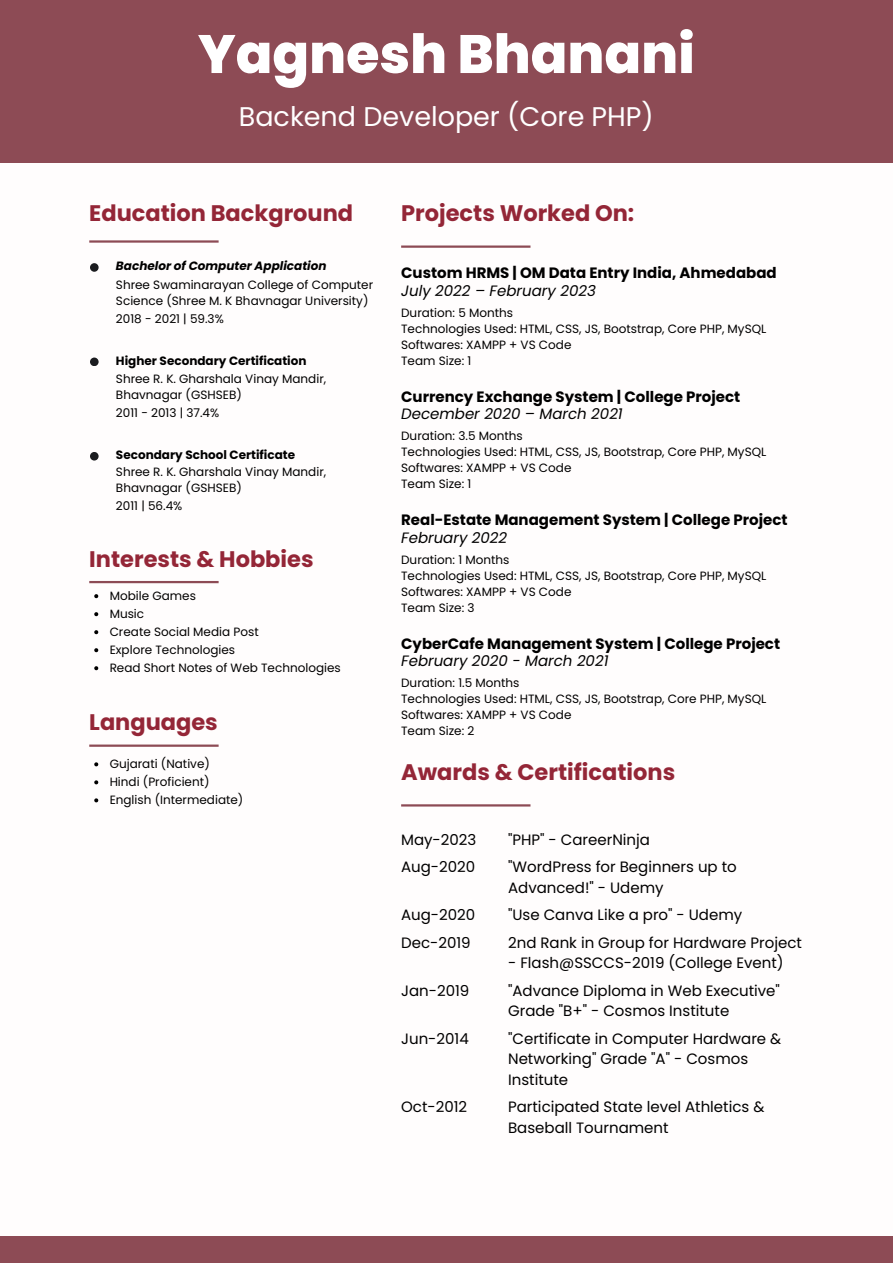
<style>
.page{position:relative;width:893px;height:1264px;background:#fff}
.page>*{position:absolute;margin:0;border:0;box-sizing:border-box;transform-origin:0 0}
.t1{font:800 54px "Poppins";color:#fff}
.t2{font:27px "Poppins";color:#fff}
.t3{font:700 22.5px "Poppins";color:#942637}
.t4{font:15px/20.2px "Poppins";color:#000}
.t5{font:700 15px "Poppins";color:#000}
.t6{font:italic 15px "Poppins";color:#000}
.t7{font:12px/16px "Poppins";color:#000}
.t8{font:700 12px "Poppins";color:#000}
.t9{font:italic 700 12px "Poppins";color:#000}
</style>
<div class="page">
<div style="left:0;top:0;width:892px;height:162px;background:#8d4b55"></div>
<div style="left:0;top:1235px;width:892px;height:27px;background:#8d4b55"></div>
<hr style="left:401px;top:804px;width:129px;height:2px;background:#8d4b55">
<hr style="left:401px;top:245px;width:129px;height:3px;background:#8d4b55">
<hr style="left:89px;top:240px;width:129px;height:3px;background:#8d4b55">
<div style="left:90px;top:263px;width:9px;height:9px;background:#1b1c1f;border-radius:50%"></div>
<div style="left:90px;top:452px;width:9px;height:8px;background:#1b1c1f;border-radius:50%"></div>
<div style="left:90px;top:357px;width:9px;height:9px;background:#1b1c1f;border-radius:50%"></div>
<hr style="left:89px;top:581px;width:129px;height:2px;background:#8d4b55">
<svg style="left:94px;top:594px;width:4px;height:4px"></svg>
<svg style="left:94px;top:612px;width:4px;height:4px"></svg>
<svg style="left:94px;top:630px;width:4px;height:4px"></svg>
<svg style="left:94px;top:648px;width:4px;height:4px"></svg>
<svg style="left:94px;top:666px;width:4px;height:4px"></svg>
<hr style="left:89px;top:744px;width:129px;height:2px;background:#8d4b55">
<svg style="left:94px;top:762px;width:4px;height:4px"></svg>
<svg style="left:94px;top:780px;width:4px;height:4px"></svg>
<svg style="left:94px;top:798px;width:4px;height:4px"></svg>
<p class="t1" style="left:198px;top:16px;width:498px">Yagnesh Bhanani</p>
<p class="t2" style="left:239px;top:98px;width:416px">Backend Developer (Core PHP)</p>
<p class="t3" style="left:89px;top:197px;width:265px">Education Background</p>
<p class="t9" style="left:116px;top:258px;width:212px">Bachelor of Computer Application</p>
<p class="t7" style="left:116px;top:310px;width:109px">2018 - 2021 | 59.3%</p>
<p class="t7" style="left:116px;top:276px;width:259px">Shree Swaminarayan College of Computer<br>Science (Shree M. K Bhavnagar University)</p>
<p class="t8" style="left:116px;top:352px;width:192px">Higher Secondary Certification</p>
<p class="t7" style="left:116px;top:405px;width:105px">2011 - 2013 | 37.4%</p>
<p class="t7" style="left:116px;top:371px;width:212px">Shree R. K. Gharshala Vinay Mandir,<br>Bhavnagar (GSHSEB)</p>
<p class="t8" style="left:116px;top:446px;width:181px">Secondary School Certificate</p>
<p class="t7" style="left:116px;top:497px;width:68px">2011 | 56.4%</p>
<p class="t7" style="left:116px;top:463px;width:212px">Shree R. K. Gharshala Vinay Mandir,<br>Bhavnagar (GSHSEB)</p>
<p class="t3" style="left:89px;top:544px;width:226px">Interests &amp; Hobbies</p>
<p class="t7" style="left:110px;top:588px;width:88px">Mobile Games</p>
<p class="t7" style="left:110px;top:606px;width:36px">Music</p>
<p class="t7" style="left:110px;top:624px;width:150px">Create Social Media Post</p>
<p class="t7" style="left:110px;top:642px;width:127px">Explore Technologies</p>
<p class="t7" style="left:110px;top:660px;width:233px">Read Short Notes of Web Technologies</p>
<p class="t3" style="left:89px;top:706px;width:130px">Languages</p>
<p class="t7" style="left:110px;top:756px;width:102px">Gujarati (Native)</p>
<p class="t7" style="left:110px;top:774px;width:101px">Hindi (Proficient)</p>
<p class="t7" style="left:110px;top:792px;width:135px">English (Intermediate)</p>
<p class="t3" style="left:401px;top:197px;width:235px">Projects Worked On:</p>
<p class="t5" style="left:401px;top:263px;width:377px">Custom HRMS | OM Data Entry India, Ahmedabad</p>
<p class="t6" style="left:401px;top:280px;width:196px">July 2022 – February 2023</p>
<p class="t7" style="left:401px;top:304px;width:113px">Duration: 5 Months</p>
<p class="t7" style="left:401px;top:320px;width:367px">Technologies Used: HTML, CSS, JS, Bootstrap, Core PHP, MySQL</p>
<p class="t7" style="left:401px;top:336px;width:172px">Softwares: XAMPP + VS Code</p>
<p class="t7" style="left:401px;top:352px;width:72px">Team Size: 1</p>
<p class="t5" style="left:401px;top:386px;width:340px">Currency Exchange System | College Project</p>
<p class="t6" style="left:401px;top:403px;width:223px">December 2020 – March 2021</p>
<p class="t7" style="left:401px;top:428px;width:123px">Duration: 3.5 Months</p>
<p class="t7" style="left:401px;top:444px;width:367px">Technologies Used: HTML, CSS, JS, Bootstrap, Core PHP, MySQL</p>
<p class="t7" style="left:401px;top:460px;width:172px">Softwares: XAMPP + VS Code</p>
<p class="t7" style="left:401px;top:476px;width:72px">Team Size: 1</p>
<p class="t5" style="left:401px;top:509px;width:388px">Real-Estate Management System | College Project</p>
<p class="t6" style="left:401px;top:527px;width:108px">February 2022</p>
<p class="t7" style="left:401px;top:551px;width:110px">Duration: 1 Months</p>
<p class="t7" style="left:401px;top:567px;width:367px">Technologies Used: HTML, CSS, JS, Bootstrap, Core PHP, MySQL</p>
<p class="t7" style="left:401px;top:583px;width:172px">Softwares: XAMPP + VS Code</p>
<p class="t7" style="left:401px;top:599px;width:75px">Team Size: 3</p>
<p class="t5" style="left:401px;top:633px;width:380px">CyberCafe Management System | College Project</p>
<p class="t6" style="left:401px;top:650px;width:209px">February 2020 - March 2021</p>
<p class="t7" style="left:401px;top:675px;width:120px">Duration: 1.5 Months</p>
<p class="t7" style="left:401px;top:691px;width:367px">Technologies Used: HTML, CSS, JS, Bootstrap, Core PHP, MySQL</p>
<p class="t7" style="left:401px;top:707px;width:172px">Softwares: XAMPP + VS Code</p>
<p class="t7" style="left:401px;top:723px;width:75px">Team Size: 2</p>
<p class="t3" style="left:401px;top:756px;width:275px">Awards &amp; Certifications</p>
<p class="t4" style="left:401px;top:829px;width:77px">May-2023</p>
<p class="t4" style="left:508px;top:829px;width:143px">"PHP" - CareerNinja</p>
<p class="t4" style="left:401px;top:857px;width:76px">Aug-2020</p>
<p class="t4" style="left:508px;top:857px;width:230px">"WordPress for Beginners up to<br>Advanced!" - Udemy</p>
<p class="t4" style="left:401px;top:905px;width:76px">Aug-2020</p>
<p class="t4" style="left:508px;top:905px;width:236px">"Use Canva Like a pro" - Udemy</p>
<p class="t4" style="left:401px;top:932px;width:71px">Dec-2019</p>
<p class="t4" style="left:508px;top:932px;width:295px">2nd Rank in Group for Hardware Project</p>
<p class="t4" style="left:508px;top:953px;width:277px">- Flash@SSCCS-2019 (College Event)</p>
<p class="t4" style="left:401px;top:980px;width:70px">Jan-2019</p>
<p class="t4" style="left:508px;top:980px;width:273px">"Advance Diploma in Web Executive"<br>Grade "B+" - Cosmos Institute</p>
<p class="t4" style="left:401px;top:1028px;width:69px">Jun-2014</p>
<p class="t4" style="left:508px;top:1028px;width:275px">"Certificate in Computer Hardware &amp;<br>Networking" Grade "A" - Cosmos<br>Institute</p>
<p class="t4" style="left:401px;top:1097px;width:68px">Oct-2012</p>
<p class="t4" style="left:508px;top:1097px;width:258px">Participated State level Athletics &amp;<br>Baseball Tournament</p>
</div>
